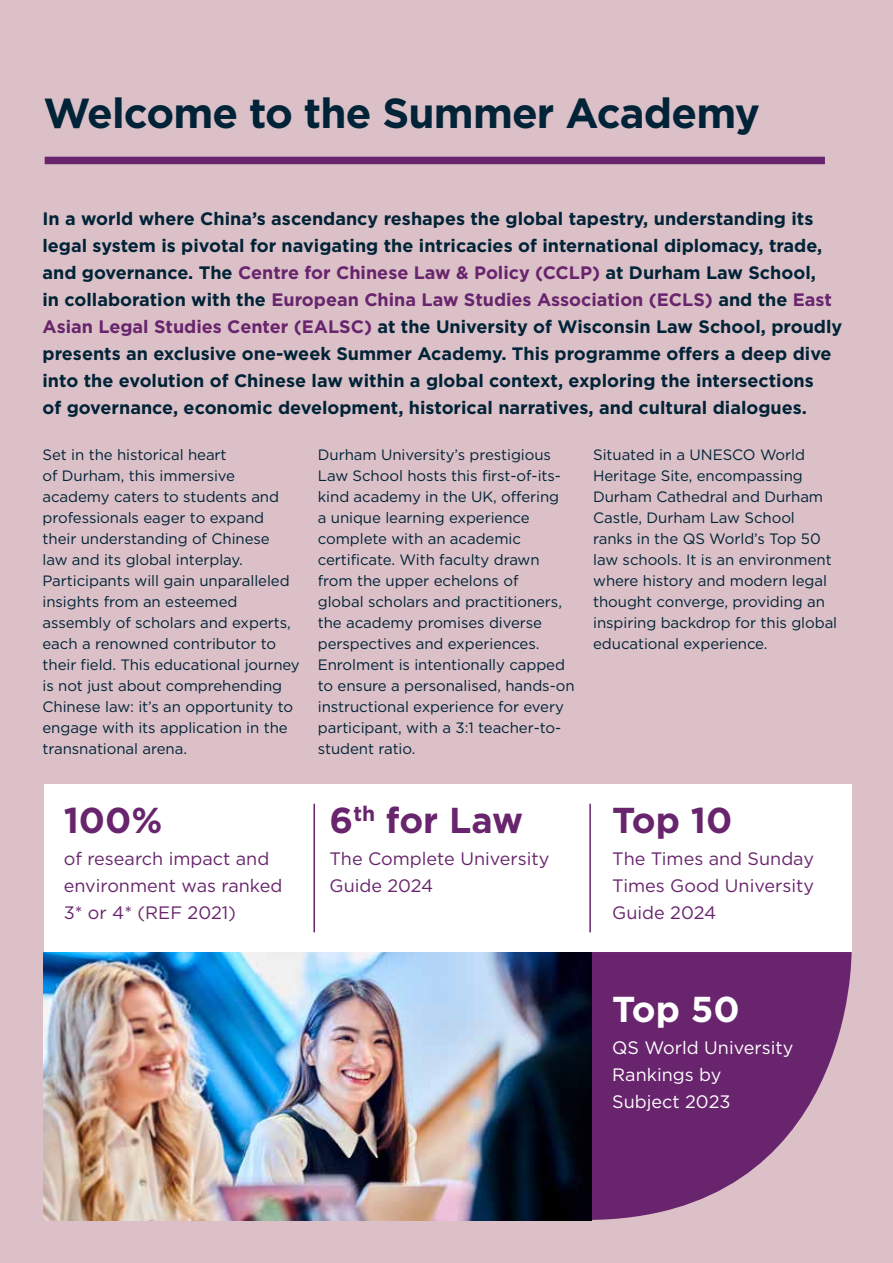
<style>
.page{position:relative;width:893px;height:1263px;background:#dbc0c7}
.page>*{position:absolute;margin:0;border:0;box-sizing:border-box;transform-origin:0 0}
.t1{font:700 42px "Gotham";letter-spacing:-.02em;color:#002337}
.t2{font:700 36px "Gotham";color:#68246d}
.t3{font:700 36px "Gotham";color:#fff}
.t4{font:700 18px/27px "Gotham";color:#002337}
.t5{font:18px/27px "Gotham";color:#68246d}
.t6{font:18px/27px "Gotham";color:#fff}
.t7{font:15px/21px "Gotham";letter-spacing:-.005em;color:#002337}
.s1{color:#68246d}
</style>
<div class="page">
<div style="left:44px;top:784px;width:807px;height:168px;background:#fff"></div>
<div style="left:45px;top:157px;width:780px;height:7px;background:#68246d"></div>
<svg style="left:591px;top:952px;width:261px;height:268px;fill:#68246d"></svg>
<img style="left:44px;top:952px;width:547px;height:268px">
<hr style="left:313px;top:804px;width:2px;height:128px;background:#68246d">
<hr style="left:589px;top:804px;width:2px;height:128px;background:#68246d">
<h1 class="t1" style="left:44px;top:86px;width:718px">Welcome to the Summer Academy</h1>
<p class="t4" style="left:43px;top:205px;width:801px">In a world where China’s ascendancy reshapes the global tapestry, understanding its legal system is pivotal for navigating the intricacies of international diplomacy, trade, and governance. The <span class="s1">Centre for Chinese Law &amp; Policy (CCLP)</span> at Durham Law School,<br>in collaboration with the <span class="s1">European China Law Studies Association (ECLS)</span> and the <span class="s1">East Asian Legal Studies Center (EALSC)</span> at the University of Wisconsin Law School, proudly presents an exclusive one-week Summer Academy. This programme offers a deep dive into the evolution of Chinese law within a global context, exploring the intersections<br>of governance, economic development, historical narratives, and cultural dialogues.</p>
<p class="t7" style="left:43px;top:444px;width:259px">Set in the historical heart<br>of Durham, this immersive academy caters to students and professionals eager to expand their understanding of Chinese<br>law and its global interplay.<br>Participants will gain unparalleled insights from an esteemed assembly of scholars and experts, each a renowned contributor to their field. This educational journey is not just about comprehending<br>Chinese law: it’s an opportunity to engage with its application in the transnational arena.</p>
<p class="t7" style="left:318px;top:444px;width:258px">Durham University’s prestigious<br>Law School hosts this first-of-its&shy;kind academy in the UK, offering<br>a unique learning experience complete with an academic certificate. With faculty drawn from the upper echelons of<br>global scholars and practitioners, the academy promises diverse perspectives and experiences.<br>Enrolment is intentionally capped to ensure a personalised, hands-on instructional experience for every participant, with a 3:1 teacher-to&shy;student ratio.</p>
<p class="t7" style="left:593px;top:444px;width:246px">Situated in a UNESCO World<br>Heritage Site, encompassing<br>Durham Cathedral and Durham<br>Castle, Durham Law School ranks in the QS World’s Top 50 law schools. It is an environment where history and modern legal thought converge, providing an inspiring backdrop for this global educational experience.</p>
<h2 class="t2" style="left:64px;top:796px;width:100px">100%</h2>
<p class="t5" style="left:64px;top:844px;width:220px">of research impact and environment was ranked<br>3* or 4* (REF 2021)</p>
<h2 class="t2" style="left:330px;top:796px;width:195px">6<sup>th</sup> for Law</h2>
<p class="t5" style="left:330px;top:844px;width:221px">The Complete University<br>Guide 2024</p>
<h2 class="t2" style="left:612px;top:796px;width:122px">Top 10</h2>
<p class="t5" style="left:612px;top:844px;width:203px;text-align:justify">The Times and Sunday Times Good University Guide 2024</p>
<h2 class="t3" style="left:612px;top:985px;width:129px">Top 50</h2>
<p class="t6" style="left:612px;top:1034px;width:183px">QS World University<br>Rankings by<br>Subject 2023</p>
</div>
